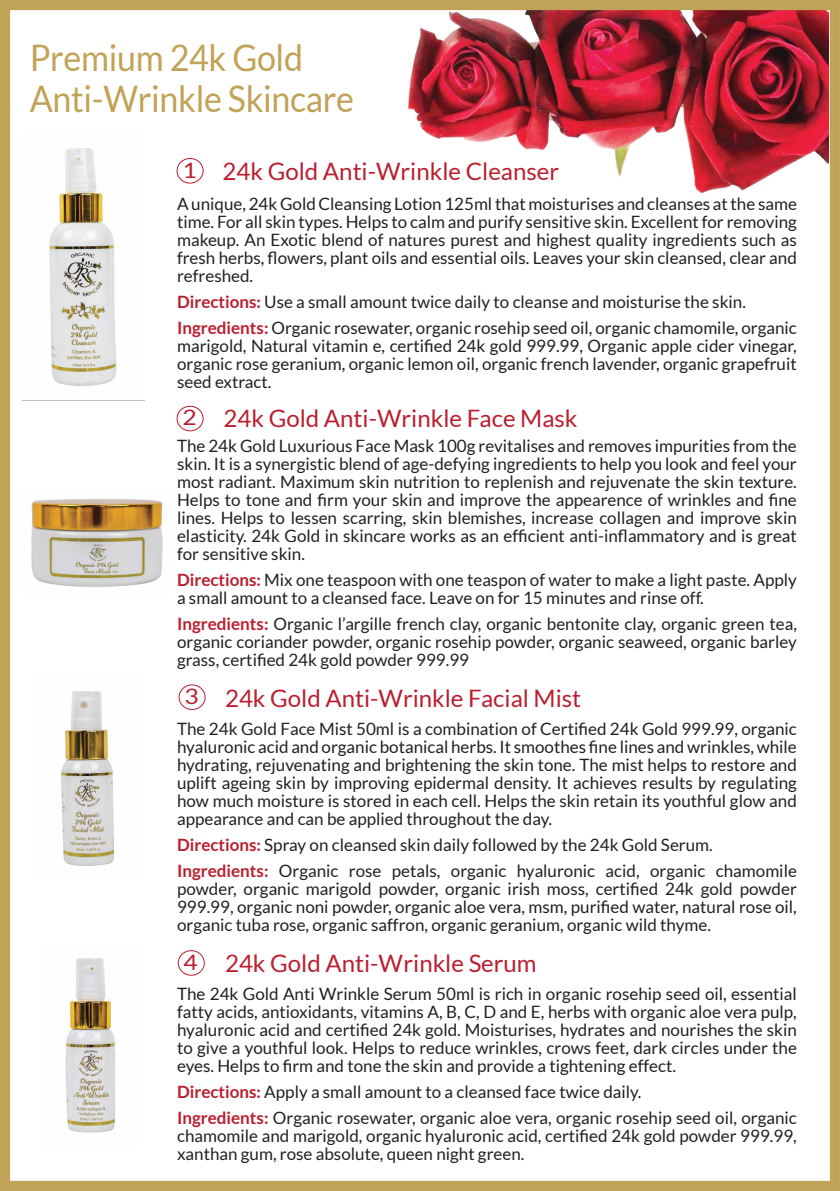
<style>
.page{position:relative;width:840px;height:1191px;background:#fff}
.page>*{position:absolute;margin:0;border:0;box-sizing:border-box;transform-origin:0 0}
.t1{font:36.6px/40.8px "Lato";letter-spacing:-.01em;color:#c1a358;scale:.93 1}
.t2{font:24px "Lato";color:#ba1f2e}
.t3{font:21.2px "Lato";color:#ba1f2e;scale:1.15 1}
.t4{font:17px/18px "Lato";color:#231f20;text-align:justify}
.s1{font-weight:700;color:#ba1f2e}
</style>
<div class="page">
<img style="left:408px;top:11px;width:420px;height:183px">
<div style="left:0;top:0;width:839px;height:1190px;border:10px solid #c1a358"></div>
<div style="left:178px;top:950px;width:27px;height:25px;border:1px solid #ba1f2e;border-radius:50%"></div>
<div style="left:178px;top:684px;width:27px;height:26px;border:1px solid #ba1f2e;border-radius:50%"></div>
<div style="left:176px;top:406px;width:27px;height:25px;border:1px solid #ba1f2e;border-radius:50%"></div>
<div style="left:176px;top:158px;width:27px;height:26px;border:1px solid #ba1f2e;border-radius:50%"></div>
<img style="left:49px;top:148px;width:67px;height:238px">
<img style="left:63px;top:958px;width:53px;height:175px">
<img style="left:61px;top:691px;width:57px;height:175px">
<img style="left:31px;top:498px;width:132px;height:89px">
<h1 class="t1" style="left:30px;top:38px;width:350px">Premium 24k Gold<br>Anti-Wrinkle Skincare</h1>
<p class="t3" style="left:182px;top:158px;width:14px">1</p>
<h2 class="t2" style="left:222px;top:158px;width:338px">24k Gold Anti-Wrinkle Cleanser</h2>
<p class="t4" style="left:177px;top:195px;width:621px">A unique, 24k Gold Cleansing Lotion 125ml that moisturises and cleanses at the same time. For all skin types. Helps to calm and purify sensitive skin. Excellent for removing makeup. An Exotic blend of natures purest and highest quality ingredients such as fresh herbs, flowers, plant oils and essential oils. Leaves your skin cleansed, clear and refreshed.</p>
<p class="t4" style="left:177px;top:289px;width:621px;line-height:26px"><span class="s1">Directions:</span> Use a small amount twice daily to cleanse and moisturise the skin.<br><span class="s1">Ingredients:</span> Organic rosewater, organic rosehip seed oil, organic chamomile, organic</p>
<p class="t4" style="left:177px;top:337px;width:621px">marigold, Natural vitamin e, certified 24k gold 999.99, Organic apple cider vinegar, organic rose geranium, organic lemon oil, organic french lavender, organic grapefruit seed extract.</p>
<p class="t3" style="left:182px;top:406px;width:14px">2</p>
<h2 class="t2" style="left:223px;top:405px;width:355px">24k Gold Anti-Wrinkle Face Mask</h2>
<p class="t4" style="left:177px;top:436px;width:621px">The 24k Gold Luxurious Face Mask 100g revitalises and removes impurities from the skin. It is a synergistic blend of age-defying ingredients to help you look and feel your most radiant. Maximum skin nutrition to replenish and rejuvenate the skin texture.<br>Helps to tone and firm your skin and improve the appearence of wrinkles and fine lines. Helps to lessen scarring, skin blemishes, increase collagen and improve skin elasticity. 24k Gold in skincare works as an efficient anti-inflammatory and is great for sensitive skin.</p>
<p class="t4" style="left:177px;top:570px;width:621px"><span class="s1">Directions:</span> Mix one teaspoon with one teaspon of water to make a light paste. Apply a small amount to a cleansed face. Leave on for 15 minutes and rinse off.</p>
<p class="t4" style="left:177px;top:614px;width:621px"><span class="s1">Ingredients:</span> Organic l’argille french clay, organic bentonite clay, organic green tea, organic coriander powder, organic rosehip powder, organic seaweed, organic barley grass, certified 24k gold powder 999.99</p>
<p class="t3" style="left:184px;top:684px;width:14px">3</p>
<h2 class="t2" style="left:225px;top:685px;width:357px">24k Gold Anti-Wrinkle Facial Mist</h2>
<p class="t4" style="left:177px;top:720px;width:621px">The 24k Gold Face Mist 50ml is a combination of Certified 24k Gold 999.99, organic hyaluronic acid and organic botanical herbs. It smoothes fine lines and wrinkles, while hydrating, rejuvenating and brightening the skin tone. The mist helps to restore and uplift ageing skin by improving epidermal density. It achieves results by regulating how much moisture is stored in each cell. Helps the skin retain its youthful glow and appearance and can be applied throughout the day.</p>
<p class="t4" style="left:177px;top:832px;width:621px;line-height:26px"><span class="s1">Directions:</span> Spray on cleansed skin daily followed by the 24k Gold Serum.<br><span class="s1">Ingredients:</span> Organic rose petals, organic hyaluronic acid, organic chamomile</p>
<p class="t4" style="left:177px;top:880px;width:621px">powder, organic marigold powder, organic irish moss, certified 24k gold powder 999.99, organic noni powder, organic aloe vera, msm, purified water, natural rose oil, organic tuba rose, organic saffron, organic geranium, organic wild thyme.</p>
<p class="t3" style="left:183px;top:950px;width:14px">4</p>
<h2 class="t2" style="left:225px;top:949px;width:313px">24k Gold Anti-Wrinkle Serum</h2>
<p class="t4" style="left:177px;top:984px;width:621px">The 24k Gold Anti Wrinkle Serum 50ml is rich in organic rosehip seed oil, essential fatty acids, antioxidants, vitamins A, B, C, D and E, herbs with organic aloe vera pulp, hyaluronic acid and certified 24k gold. Moisturises, hydrates and nourishes the skin to give a youthful look. Helps to reduce wrinkles, crows feet, dark circles under the eyes. Helps to firm and tone the skin and provide a tightening effect.</p>
<p class="t4" style="left:177px;top:1078px;width:621px;line-height:26px"><span class="s1">Directions:</span> Apply a small amount to a cleansed face twice daily.<br><span class="s1">Ingredients:</span> Organic rosewater, organic aloe vera, organic rosehip seed oil, organic</p>
<p class="t4" style="left:177px;top:1126px;width:621px">chamomile and marigold, organic hyaluronic acid, certified 24k gold powder 999.99, xanthan gum, rose absolute, queen night green.</p>
</div>
